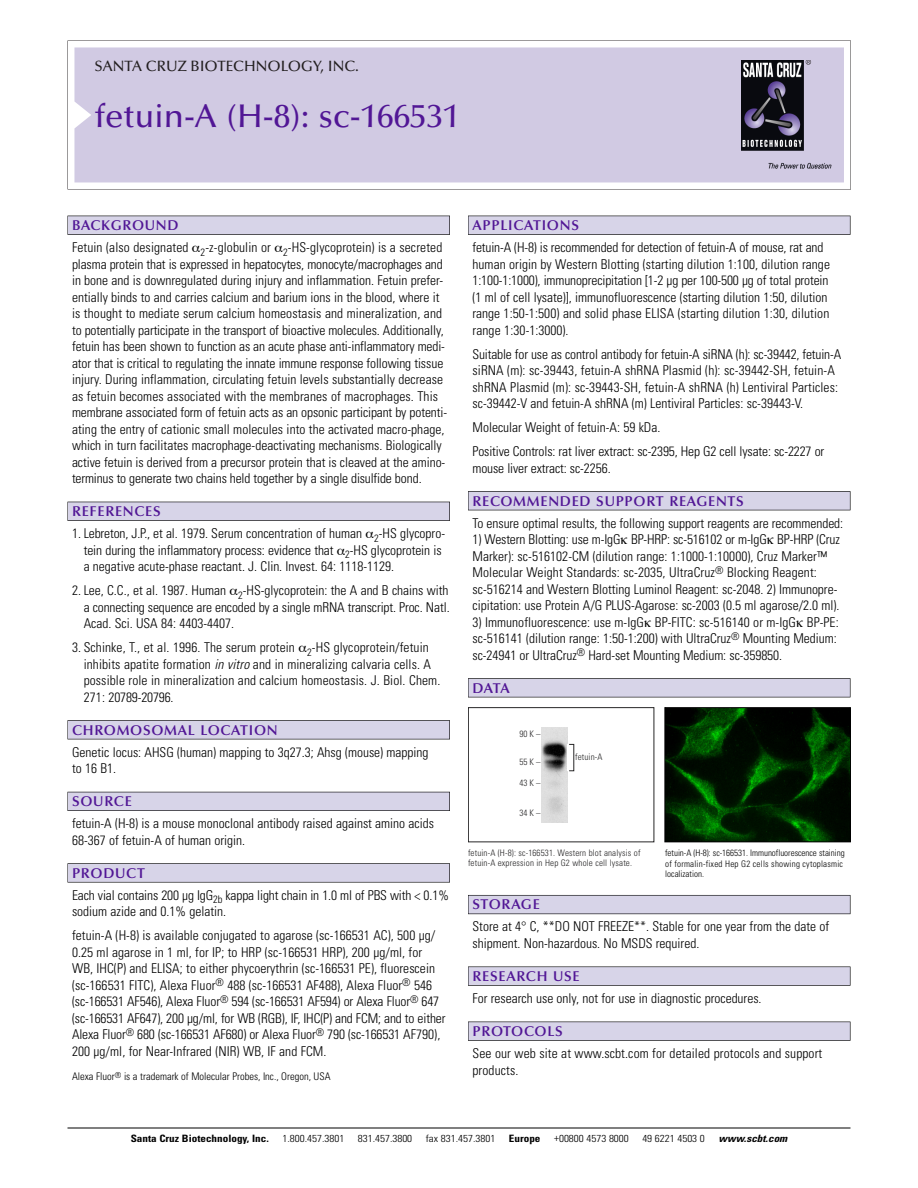
<style>
.page{position:relative;width:918px;height:1188px;background:#fff}
.page>*{position:absolute;margin:0;border:0;box-sizing:border-box;transform-origin:0 0}
.t1{font:500 33px "Optima";color:#511695}
.t2{font:500 15px "Optima";color:#231f20}
.t3{font:600 14.25px "Optima";letter-spacing:.05em;color:#511695}
.t4{font:300 condensed 13.5px/16.5px "Univers";color:#000}
.t5{font:300 condensed 10.5px "Univers";color:#000}
.t6{font:300 condensed 10.2px "Univers";color:#000;scale:1.1 1}
.t7{font:700 condensed 10.2px "Univers";color:#000;scale:1.1 1}
.t8{font:italic 700 condensed 10.2px "Univers";color:#000;scale:1.1 1}
.t9{font:300 condensed 9px/10.5px "Univers";letter-spacing:.015em;color:#272627}
.t10{font:300 condensed 9px/10.5px "Univers";color:#000}
.s1{font-style:italic}
</style>
<div class="page">
<svg style="left:68px;top:40px;width:783px;height:149px"></svg>
<div style="left:74px;top:47px;width:770px;height:135px;background:#d1cae3"></div>
<img style="left:741px;top:60px;width:90px;height:108px">
<div style="left:68px;top:216px;width:382px;height:19px;background:#535256"></div>
<div style="left:68px;top:216px;width:381px;height:18px;background:#d7d4e8"></div>
<div style="left:68px;top:502px;width:382px;height:19px;background:#525156"></div>
<div style="left:68px;top:502px;width:381px;height:18px;background:#d7d4e8"></div>
<div style="left:68px;top:720px;width:382px;height:19px;background:#545357"></div>
<div style="left:68px;top:721px;width:381px;height:18px;background:#d7d4e8"></div>
<div style="left:68px;top:792px;width:382px;height:19px;background:#535259"></div>
<div style="left:68px;top:792px;width:381px;height:18px;background:#d7d4e8"></div>
<svg style="left:68px;top:863px;width:382px;height:20px"></svg>
<div style="left:68px;top:864px;width:381px;height:18px;background:#d7d4e8"></div>
<div style="left:468px;top:216px;width:382px;height:19px;background:#535256"></div>
<div style="left:468px;top:216px;width:382px;height:18px;background:#d7d4e8"></div>
<div style="left:468px;top:491px;width:382px;height:19px;background:#515155"></div>
<div style="left:468px;top:492px;width:382px;height:18px;background:#d7d4e8"></div>
<div style="left:468px;top:678px;width:382px;height:19px;background:#545357"></div>
<div style="left:468px;top:679px;width:382px;height:18px;background:#d7d4e8"></div>
<div style="left:468px;top:895px;width:382px;height:19px;background:#5e5d65"></div>
<div style="left:468px;top:896px;width:382px;height:18px;background:#d7d4e8"></div>
<div style="left:468px;top:967px;width:382px;height:19px;background:#58575a"></div>
<div style="left:468px;top:967px;width:382px;height:18px;background:#d7d4e8"></div>
<div style="left:468px;top:1022px;width:382px;height:19px;background:#545457"></div>
<div style="left:468px;top:1022px;width:382px;height:18px;background:#d7d4e8"></div>
<hr style="left:68px;top:1128px;width:782px;height:1px;background:#000">
<img style="left:666px;top:709px;width:183px;height:131px">
<div style="left:664px;top:707px;width:187px;height:135px;border:1px solid #000"></div>
<div style="left:468px;top:707px;width:186px;height:135px;border:1px solid #272627"></div>
<img style="left:542px;top:727px;width:25px;height:95px">
<p class="t2" style="left:94px;top:60px;width:266px">SANTA CRUZ BIOTECHNOLOGY, INC.</p>
<p class="t1" style="left:94px;top:102px;width:367px">fetuin-A (H-8): sc-166531</p>
<p class="t3" style="left:72px;top:219px;width:108px">BACKGROUND</p>
<p class="t4" style="left:72px;top:240px;width:377px">Fetuin (also designated <sub>2</sub>-z-globulin or <sub>2</sub>-HS-glycoprotein) is a secreted plasma protein that is expressed in hepatocytes, monocyte/macrophages and in bone and is downregulated during injury and inflammation. Fetuin prefer&shy;entially binds to and carries calcium and barium ions in the blood, where it is thought to mediate serum calcium homeostasis and mineralization, and to potentially participate in the transport of bioactive molecules. Additionally, fetuin has been shown to function as an acute phase anti-inflammatory medi&shy;ator that is critical to regulating the innate immune response following tissue injury. During inflammation, circulating fetuin levels substantially decrease as fetuin becomes associated with the membranes of macrophages. This membrane associated form of fetuin acts as an opsonic participant by potenti&shy;ating the entry of cationic small molecules into the activated macro-phage, which in turn facilitates macrophage-deactivating mechanisms. Biologically active fetuin is derived from a precursor protein that is cleaved at the amino&shy;terminus to generate two chains held together by a single disulfide bond.</p>
<p class="t3" style="left:72px;top:505px;width:90px">REFERENCES</p>
<p class="t4" style="left:84px;top:526px;width:363px;text-indent:-12px">1. Lebreton, J.P., et al. 1979. Serum concentration of human <sub>2</sub>-HS glycopro&shy;tein during the inflammatory process: evidence that <sub>2</sub>-HS glycoprotein is a negative acute-phase reactant. J. Clin. Invest. 64: 1118-1129.</p>
<p class="t4" style="left:84px;top:583px;width:368px;text-align:justify;text-indent:-12px">2. Lee, C.C., et al. 1987. Human <sub>2</sub>-HS-glycoprotein: the A and B chains with a connecting sequence are encoded by a single mRNA transcript. Proc. Natl.<br>Acad. Sci. USA 84: 4403-4407.</p>
<p class="t4" style="left:84px;top:640px;width:358px;text-indent:-12px">3. Schinke, T., et al. 1996. The serum protein <sub>2</sub>-HS glycoprotein/fetuin inhibits apatite formation <span class="s1">in vitro</span> and in mineralizing calvaria cells. A possible role in mineralization and calcium homeostasis. J. Biol. Chem.<br>271: 20789-20796.</p>
<p class="t3" style="left:72px;top:724px;width:207px">CHROMOSOMAL LOCATION</p>
<p class="t4" style="left:72px;top:745px;width:358px">Genetic locus: AHSG (human) mapping to 3q27.3; Ahsg (mouse) mapping to 16 B1.</p>
<p class="t3" style="left:72px;top:795px;width:61px">SOURCE</p>
<p class="t4" style="left:72px;top:817px;width:364px">fetuin-A (H-8) is a mouse monoclonal antibody raised against amino acids<br>68-367 of fetuin-A of human origin.</p>
<p class="t3" style="left:72px;top:867px;width:74px">PRODUCT</p>
<p class="t4" style="left:72px;top:888px;width:379px">Each vial contains 200 µg IgG<sub>2b</sub> kappa light chain in 1.0 ml of PBS with &lt; 0.1% sodium azide and 0.1% gelatin.</p>
<p class="t4" style="left:72px;top:929px;width:375px">fetuin-A (H-8) is available conjugated to agarose (sc-166531 AC), 500 µg/ 0.25 ml agarose in 1 ml, for IP; to HRP (sc-166531 HRP), 200 µg/ml, for WB, IHC(P) and ELISA; to either phycoerythrin (sc-166531 PE), fluorescein (sc-166531 FITC), Alexa Fluor<sup>®</sup> 488 (sc-166531 AF488), Alexa Fluor<sup>®</sup> 546 (sc-166531 AF546), Alexa Fluor<sup>®</sup> 594 (sc-166531 AF594) or Alexa Fluor<sup>®</sup> 647 (sc-166531 AF647), 200 µg/ml, for WB (RGB), IF, IHC(P) and FCM; and to either Alexa Fluor<sup>®</sup> 680 (sc-166531 AF680) or Alexa Fluor<sup>®</sup> 790 (sc-166531 AF790), 200 µg/ml, for Near-Infrared (NIR) WB, IF and FCM.</p>
<p class="t5" style="left:72px;top:1072px;width:260px">Alexa Fluor<sup>®</sup> is a trademark of Molecular Probes, Inc., Oregon, USA</p>
<p class="t3" style="left:473px;top:219px;width:108px">APPLICATIONS</p>
<p class="t4" style="left:473px;top:240px;width:359px">fetuin-A (H-8) is recommended for detection of fetuin-A of mouse, rat and human origin by Western Blotting (starting dilution 1:100, dilution range 1:100-1:1000), immunoprecipitation [1-2 µg per 100-500 µg of total protein (1 ml of cell lysate)], immunofluorescence (starting dilution 1:50, dilution range 1:50-1:500) and solid phase ELISA (starting dilution 1:30, dilution range 1:30-1:3000).</p>
<p class="t4" style="left:473px;top:347px;width:370px">Suitable for use as control antibody for fetuin-A siRNA (h): sc-39442, fetuin-A siRNA (m): sc-39443, fetuin-A shRNA Plasmid (h): sc-39442-SH, fetuin-A shRNA Plasmid (m): sc-39443-SH, fetuin-A shRNA (h) Lentiviral Particles: sc-39442-V and fetuin-A shRNA (m) Lentiviral Particles: sc-39443-V.</p>
<p class="t4" style="left:473px;top:420px;width:189px">Molecular Weight of fetuin-A: 59 kDa.</p>
<p class="t4" style="left:473px;top:444px;width:353px">Positive Controls: rat liver extract: sc-2395, Hep G2 cell lysate: sc-2227 or mouse liver extract: sc-2256.</p>
<p class="t3" style="left:473px;top:495px;width:273px">RECOMMENDED SUPPORT REAGENTS</p>
<p class="t4" style="left:473px;top:516px;width:372px">To ensure optimal results, the following support reagents are recommended:</p>
<p class="t4" style="left:473px;top:532px;width:369px">1) Western Blotting: use m-IgG BP-HRP: sc-516102 or m-IgG BP-HRP (Cruz Marker): sc-516102-CM (dilution range: 1:1000-1:10000), Cruz Marker™ Molecular Weight Standards: sc-2035, UltraCruz<sup>®</sup> Blocking Reagent: sc-516214 and Western Blotting Luminol Reagent: sc-2048. 2) Immunopre&shy;cipitation: use Protein A/G PLUS-Agarose: sc-2003 (0.5 ml agarose/2.0 ml).</p>
<p class="t4" style="left:473px;top:615px;width:368px">3) Immunofluorescence: use m-IgG BP-FITC: sc-516140 or m-IgG BP-PE: sc-516141 (dilution range: 1:50-1:200) with UltraCruz<sup>®</sup> Mounting Medium: sc-24941 or UltraCruz<sup>®</sup> Hard-set Mounting Medium: sc-359850.</p>
<p class="t3" style="left:473px;top:682px;width:39px">DATA</p>
<p class="t9" style="left:520px;top:730px;width:22px">90K–</p>
<p class="t9" style="left:520px;top:758px;width:22px">55K–</p>
<p class="t9" style="left:520px;top:778px;width:22px">43K–</p>
<p class="t9" style="left:520px;top:808px;width:22px">34K–</p>
<p class="t9" style="left:575px;top:752px;width:29px">fetuin-A</p>
<p class="t9" style="left:468px;top:848px;width:174px">fetuin-A (H-8): sc-166531. Western blot analysis of fetuin-A expression in Hep G2 whole cell lysate.</p>
<p class="t10" style="left:665px;top:849px;width:181px">fetuin-A (H-8): sc-166531. Immunofluorescence staining of formalin-fixed Hep G2 cells showing cytoplasmic localization.</p>
<p class="t3" style="left:473px;top:899px;width:69px">STORAGE</p>
<p class="t4" style="left:473px;top:920px;width:358px">Store at 4° C, **DO NOT FREEZE**. Stable for one year from the date of shipment. Non-hazardous. No MSDS required.</p>
<p class="t3" style="left:473px;top:970px;width:109px">RESEARCH USE</p>
<p class="t4" style="left:473px;top:991px;width:291px">For research use only, not for use in diagnostic procedures.</p>
<p class="t3" style="left:473px;top:1025px;width:92px">PROTOCOLS</p>
<p class="t4" style="left:473px;top:1046px;width:351px">See our web site at www.scbt.com for detailed protocols and support products.</p>
<p class="t7" style="left:131px;top:1135px;width:127px">Santa Cruz Biotechnology, Inc.</p>
<p class="t6" style="left:282px;top:1135px;width:58px">1.800.457.3801</p>
<p class="t6" style="left:358px;top:1135px;width:51px">831.457.3800</p>
<p class="t6" style="left:426px;top:1135px;width:65px">fax 831.457.3801</p>
<p class="t7" style="left:509px;top:1135px;width:30px">Europe</p>
<p class="t6" style="left:554px;top:1135px;width:69px">+00800 4573 8000</p>
<p class="t6" style="left:642px;top:1135px;width:58px">49 6221 4503 0</p>
<p class="t8" style="left:719px;top:1135px;width:66px">www.scbt.com</p>
</div>
